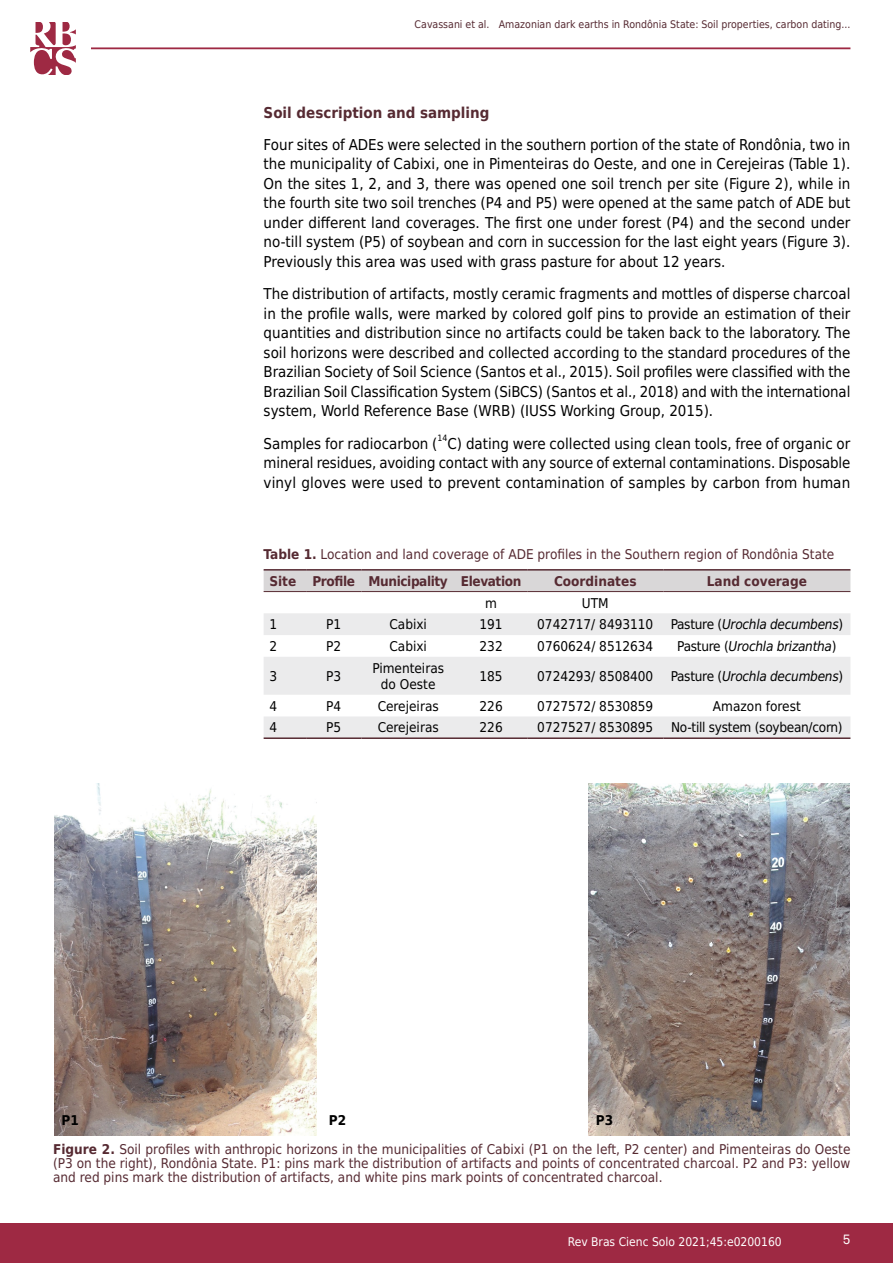
<style>
.page{position:relative;width:893px;height:1263px;background:#fff}
.page>*{position:absolute;margin:0;border:0;box-sizing:border-box;transform-origin:0 0}
.t1{font:15px/19.5px "DejaVu Sans Condensed";color:#000;text-align:justify}
.t2{font:700 15px "DejaVu Sans Condensed";color:#562a32}
.t3{font:13.5px/27px "DejaVu Sans Condensed";color:#562a32}
.t4{font:13.5px/16.2px "DejaVu Sans Condensed";color:#000;text-align:center}
.t5{font:italic 13.5px "DejaVu Sans Condensed";letter-spacing:-.02em;color:#000}
.t6{font:13.5px "DejaVu Sans Condensed";letter-spacing:-.02em;color:#000}
.t7{font:700 13.5px "DejaVu Sans Condensed";color:#562a32}
.t8{font:700 13.5px "DejaVu Sans Condensed";color:#000}
.t9{font:13.5px "Akkurat Pro";color:#fff}
.t10{font:12px "DejaVu Sans Condensed";color:#fff}
.t11{font:10.5px "DejaVu Sans Condensed";color:#562a32}
.t12{font:8.7px "DejaVu Sans Condensed";color:#000}
.s1{font-weight:700}
.s2{font-style:normal}
.s3{font-weight:700;color:#000}
</style>
<div class="page">
<div style="left:0;top:1223px;width:893px;height:40px;background:#9e2943"></div>
<hr style="left:91px;top:47px;width:759px;height:2px;background:#9e2943">
<svg style="left:30px;top:22px;width:46px;height:52px"></svg>
<div style="left:264px;top:571px;width:586px;height:20px;background:#d9d7d8"></div>
<svg style="left:264px;top:592px;width:586px;height:1px"></svg>
<svg style="left:264px;top:613px;width:586px;height:124px;fill:#ebebec"></svg>
<hr style="left:264px;top:569px;width:42px;height:2px;background:#562a32">
<hr style="left:306px;top:569px;width:55px;height:2px;background:#562a32">
<hr style="left:361px;top:569px;width:94px;height:2px;background:#562a32">
<hr style="left:455px;top:569px;width:72px;height:2px;background:#562a32">
<hr style="left:527px;top:569px;width:136px;height:2px;background:#562a32">
<hr style="left:663px;top:569px;width:187px;height:2px;background:#562a32">
<hr style="left:264px;top:591px;width:42px;height:1px;background:#562a32">
<hr style="left:306px;top:591px;width:55px;height:1px;background:#562a32">
<hr style="left:361px;top:591px;width:94px;height:1px;background:#562a32">
<hr style="left:455px;top:591px;width:72px;height:1px;background:#562a32">
<hr style="left:527px;top:591px;width:136px;height:1px;background:#562a32">
<hr style="left:663px;top:591px;width:187px;height:1px;background:#562a32">
<hr style="left:264px;top:737px;width:42px;height:2px;background:#562a32">
<hr style="left:306px;top:737px;width:55px;height:2px;background:#562a32">
<hr style="left:361px;top:737px;width:94px;height:2px;background:#562a32">
<hr style="left:455px;top:737px;width:72px;height:2px;background:#562a32">
<hr style="left:527px;top:737px;width:136px;height:2px;background:#562a32">
<hr style="left:663px;top:737px;width:187px;height:2px;background:#562a32">
<img style="left:54px;top:783px;width:263px;height:352px">
<img style="left:588px;top:783px;width:262px;height:352px">
<p class="t11" style="left:415px;top:16px;width:437px">Cavassani et al. Amazonian dark earths in Rondônia State: Soil properties, carbon dating...</p>
<p class="t2" style="left:264px;top:100px;width:227px">Soil description and sampling</p>
<p class="t1" style="left:264px;top:135px;width:588px">Four sites of ADEs were selected in the southern portion of the state of Rondônia, two in the municipality of Cabixi, one in Pimenteiras do Oeste, and one in Cerejeiras (Table 1).<br>On the sites 1, 2, and 3, there was opened one soil trench per site (Figure 2), while in the fourth site two soil trenches (P4 and P5) were opened at the same patch of ADE but under different land coverages. The first one under forest (P4) and the second under no-till system (P5) of soybean and corn in succession for the last eight years (Figure 3).<br>Previously this area was used with grass pasture for about 12 years.</p>
<p class="t1" style="left:264px;top:284px;width:588px">The distribution of artifacts, mostly ceramic fragments and mottles of disperse charcoal in the profile walls, were marked by colored golf pins to provide an estimation of their quantities and distribution since no artifacts could be taken back to the laboratory. The soil horizons were described and collected according to the standard procedures of the Brazilian Society of Soil Science (Santos et al., 2015). Soil profiles were classified with the Brazilian Soil Classification System (SiBCS) (Santos et al., 2018) and with the international system, World Reference Base (WRB) (IUSS Working Group, 2015).</p>
<p class="t1" style="left:264px;top:433px;width:175px">Samples for radiocarbon (</p>
<p class="t12" style="left:438px;top:431px;width:11px">14</p>
<p class="t1" style="left:264px;top:433px;width:588px;text-indent:184px">C) dating were collected using clean tools, free of organic or mineral residues, avoiding contact with any source of external contaminations. Disposable vinyl gloves were used to prevent contamination of samples by carbon from human</p>
<p class="t3" style="left:269px;top:540px;width:566px;text-indent:-6px"><span class="s1">Table 1.</span> Location and land coverage of ADE profiles in the Southern region of Rondônia State<br><span class="s1">Site Profile Municipality Elevation</span></p>
<p class="t7" style="left:554px;top:570px;width:84px">Coordinates</p>
<p class="t7" style="left:707px;top:570px;width:102px">Land coverage</p>
<p class="t4" style="left:485px;top:594px;width:13px">m</p>
<p class="t4" style="left:582px;top:594px;width:28px">UTM</p>
<p class="t4" style="left:269px;top:616px;width:9px">1</p>
<p class="t4" style="left:326px;top:616px;width:17px">P1</p>
<p class="t4" style="left:389px;top:616px;width:39px">Cabixi</p>
<p class="t4" style="left:480px;top:616px;width:25px">191</p>
<p class="t4" style="left:537px;top:616px;width:118px">0742717/ 8493110</p>
<p class="t5" style="left:671px;top:615px;width:174px"><span class="s2">Pasture (</span>Urochla decumbens<span class="s2">)</span></p>
<p class="t4" style="left:269px;top:638px;width:9px">2</p>
<p class="t4" style="left:326px;top:638px;width:17px">P2</p>
<p class="t4" style="left:389px;top:638px;width:39px">Cabixi</p>
<p class="t4" style="left:480px;top:638px;width:25px">232</p>
<p class="t4" style="left:537px;top:638px;width:118px">0760624/ 8512634</p>
<p class="t5" style="left:677px;top:637px;width:161px"><span class="s2">Pasture (</span>Urochla brizantha<span class="s2">)</span></p>
<p class="t4" style="left:269px;top:668px;width:9px">3</p>
<p class="t4" style="left:326px;top:668px;width:17px">P3</p>
<p class="t4" style="left:372px;top:660px;width:73px">Pimenteiras do Oeste</p>
<p class="t4" style="left:480px;top:668px;width:25px">185</p>
<p class="t4" style="left:537px;top:668px;width:118px">0724293/ 8508400</p>
<p class="t5" style="left:671px;top:666px;width:174px"><span class="s2">Pasture (</span>Urochla decumbens<span class="s2">)</span></p>
<p class="t4" style="left:269px;top:697px;width:9px">4</p>
<p class="t4" style="left:326px;top:697px;width:17px">P4</p>
<p class="t4" style="left:378px;top:697px;width:63px">Cerejeiras</p>
<p class="t4" style="left:480px;top:697px;width:25px">226</p>
<p class="t4" style="left:537px;top:697px;width:118px">0727572/ 8530859</p>
<p class="t4" style="left:713px;top:697px;width:89px">Amazon forest</p>
<p class="t4" style="left:269px;top:719px;width:9px">4</p>
<p class="t4" style="left:326px;top:719px;width:17px">P5</p>
<p class="t4" style="left:378px;top:719px;width:63px">Cerejeiras</p>
<p class="t4" style="left:480px;top:719px;width:25px">226</p>
<p class="t4" style="left:537px;top:719px;width:118px">0727527/ 8530895</p>
<p class="t6" style="left:671px;top:717px;width:173px">No-till system (soybean/corn)</p>
<p class="t3" style="left:53px;top:1106px;width:799px;line-height:28.2px;text-indent:543px"><span class="s3">P3<br></span><span class="s1">Figure 2.</span> Soil profiles with anthropic horizons in the municipalities of Cabixi (P1 on the left, P2 center) and Pimenteiras do Oeste</p>
<p class="t3" style="left:53px;top:1156px;width:799px;line-height:14.2px">(P3 on the right), Rondônia State. P1: pins mark the distribution of artifacts and points of concentrated charcoal. P2 and P3: yellow and red pins mark the distribution of artifacts, and white pins mark points of concentrated charcoal.</p>
<p class="t8" style="left:62px;top:1109px;width:19px">P1</p>
<p class="t8" style="left:329px;top:1109px;width:19px">P2</p>
<p class="t10" style="left:568px;top:1231px;width:215px">Rev Bras Cienc Solo 2021;45:e0200160</p>
<p class="t9" style="left:843px;top:1231px;width:9px">5</p>
</div>
